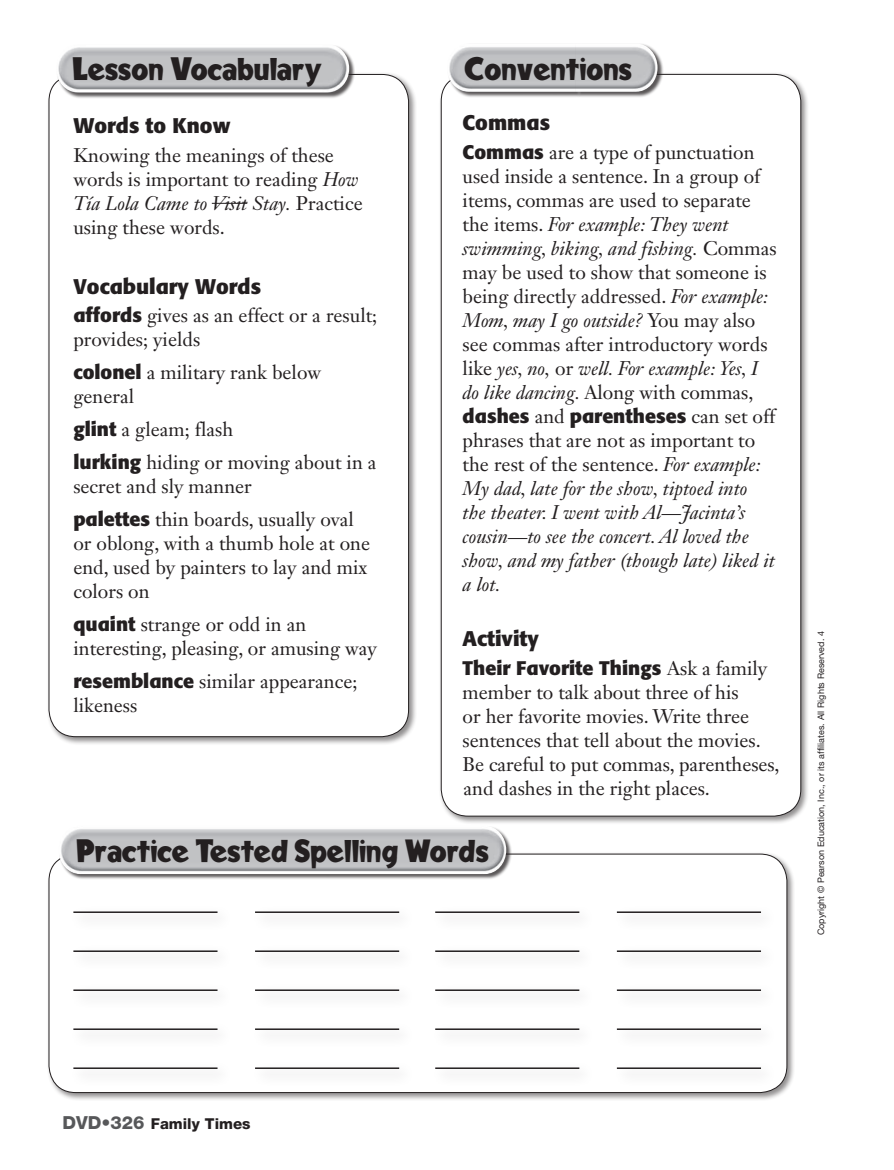
<style>
.page{position:relative;width:894px;height:1170px;background:#fff}
.page>*{position:absolute;margin:0;border:0;box-sizing:border-box;transform-origin:0 0}
.t1{font:30px "SF Cel Press";color:#231f20}
.t2{font:700 21px "SF Formata";color:#231f20}
.t3{font:19.5px/24px "Janson Text LT Std";color:#231f20}
.t4{font:800 15px "Helvetica Neue LT Std";color:#231f20}
.t5{font:9px "Helvetica Neue LT Std";color:#231f20}
.s1{font-style:italic}
.s2{font-family:"SF Formata";font-weight:700}
.s3{font-size:18px;color:#57585a}
</style>
<div class="page">
<div style="left:47px;top:852px;width:747px;height:249px;background:#231f20;opacity:.5"></div>
<div style="left:49px;top:854px;width:737px;height:239px;background:#fff;border-radius:27px"></div>
<div style="left:67px;top:905px;width:165px;height:25px;background:#fbfbfb"></div>
<hr style="left:73px;top:911px;width:144px;height:2px;background:#231f20">
<div style="left:249px;top:905px;width:164px;height:25px;background:#fbfbfb"></div>
<hr style="left:255px;top:911px;width:144px;height:2px;background:#231f20">
<div style="left:429px;top:905px;width:164px;height:25px;background:#fbfbfb"></div>
<hr style="left:435px;top:911px;width:144px;height:2px;background:#231f20">
<div style="left:610px;top:905px;width:165px;height:25px;background:#fbfbfb"></div>
<hr style="left:616px;top:911px;width:144px;height:2px;background:#231f20">
<div style="left:67px;top:944px;width:165px;height:25px;background:#fbfbfb"></div>
<hr style="left:73px;top:950px;width:144px;height:2px;background:#231f20">
<div style="left:249px;top:944px;width:164px;height:25px;background:#fbfbfb"></div>
<hr style="left:255px;top:950px;width:144px;height:2px;background:#231f20">
<div style="left:429px;top:944px;width:164px;height:25px;background:#fbfbfb"></div>
<hr style="left:435px;top:950px;width:144px;height:2px;background:#231f20">
<div style="left:610px;top:944px;width:165px;height:25px;background:#fbfbfb"></div>
<hr style="left:616px;top:950px;width:144px;height:2px;background:#231f20">
<div style="left:67px;top:983px;width:165px;height:25px;background:#fbfbfb"></div>
<hr style="left:73px;top:989px;width:144px;height:2px;background:#231f20">
<div style="left:249px;top:983px;width:164px;height:25px;background:#fbfbfb"></div>
<hr style="left:255px;top:989px;width:144px;height:2px;background:#231f20">
<div style="left:429px;top:983px;width:164px;height:25px;background:#fbfbfb"></div>
<hr style="left:435px;top:989px;width:144px;height:2px;background:#231f20">
<div style="left:610px;top:983px;width:165px;height:25px;background:#fbfbfb"></div>
<hr style="left:616px;top:989px;width:144px;height:2px;background:#231f20">
<div style="left:67px;top:1022px;width:165px;height:25px;background:#fbfbfb"></div>
<hr style="left:73px;top:1028px;width:144px;height:2px;background:#231f20">
<div style="left:249px;top:1022px;width:164px;height:25px;background:#fbfbfb"></div>
<hr style="left:255px;top:1028px;width:144px;height:2px;background:#231f20">
<div style="left:429px;top:1022px;width:164px;height:25px;background:#fbfbfb"></div>
<hr style="left:435px;top:1028px;width:144px;height:2px;background:#231f20">
<div style="left:610px;top:1022px;width:165px;height:25px;background:#fbfbfb"></div>
<hr style="left:616px;top:1028px;width:144px;height:2px;background:#231f20">
<div style="left:67px;top:1061px;width:165px;height:25px;background:#fbfbfb"></div>
<hr style="left:73px;top:1067px;width:144px;height:2px;background:#231f20">
<div style="left:249px;top:1061px;width:164px;height:25px;background:#fbfbfb"></div>
<hr style="left:255px;top:1067px;width:144px;height:2px;background:#231f20">
<div style="left:429px;top:1061px;width:164px;height:25px;background:#fbfbfb"></div>
<hr style="left:435px;top:1067px;width:144px;height:2px;background:#231f20">
<div style="left:610px;top:1061px;width:165px;height:25px;background:#fbfbfb"></div>
<hr style="left:616px;top:1067px;width:144px;height:2px;background:#231f20">
<div style="left:59px;top:826px;width:453px;height:54px;background:#231f20;opacity:.75"></div>
<img style="left:59px;top:826px;width:447px;height:48px">
<div style="left:438px;top:72px;width:370px;height:753px;background:#231f20;opacity:.5"></div>
<div style="left:441px;top:74px;width:359px;height:742px;background:#fff;border-radius:27px"></div>
<div style="left:47px;top:72px;width:369px;height:673px;background:#231f20;opacity:.5"></div>
<div style="left:49px;top:74px;width:359px;height:663px;background:#fff;border-radius:27px"></div>
<hr style="left:212px;top:203px;width:35px;height:1px;background:#231f20">
<div style="left:56px;top:45px;width:299px;height:54px;background:#231f20;opacity:.75"></div>
<img style="left:56px;top:45px;width:293px;height:48px">
<div style="left:446px;top:44px;width:135px;height:54px;background:#231f20;opacity:.75"></div>
<img style="left:447px;top:44px;width:128px;height:48px">
<div style="left:575px;top:44px;width:88px;height:54px;background:#231f20;opacity:.75"></div>
<p class="t1" style="left:72px;top:55px;width:251px">Lesson Vocabulary</p>
<p class="t1" style="left:464px;top:55px;width:169px">Conventions</p>
<p class="t2" style="left:73px;top:113px;width:158px">Words to Know</p>
<p class="t3" style="left:73px;top:143px;width:291px">Knowing the meanings of these words is important to reading <span class="s1">How<br>Tía Lola Came to Visit Stay.</span> Practice using these words.</p>
<p class="t2" style="left:73px;top:273px;width:189px">Vocabulary Words</p>
<p class="t3" style="left:73px;top:303px;width:305px"><span class="s2">affords</span> gives as an effect or a result; provides; yields</p>
<p class="t3" style="left:73px;top:360px;width:249px"><span class="s2">colonel</span> a military rank below general</p>
<p class="t3" style="left:73px;top:413px;width:304px;line-height:33px"><span class="s2">glint</span> a gleam; flash<br><span class="s2">lurking</span> hiding or moving about in a</p>
<p class="t3" style="left:73px;top:470px;width:282px;line-height:33px">secret and sly manner<br><span class="s2">palettes</span> thin boards, usually oval</p>
<p class="t3" style="left:73px;top:531px;width:298px">or oblong, with a thumb hole at one end, used by painters to lay and mix colors on</p>
<p class="t3" style="left:73px;top:612px;width:305px"><span class="s2">quaint</span> strange or odd in an interesting, pleasing, or amusing way</p>
<p class="t3" style="left:73px;top:669px;width:285px"><span class="s2">resemblance</span> similar appearance; likeness</p>
<p class="t2" style="left:462px;top:110px;width:89px">Commas</p>
<p class="t3" style="left:462px;top:140px;width:315px"><span class="s2">Commas</span> are a type of punctuation used inside a sentence. In a group of items, commas are used to separate the items. <span class="s1">For example: They went swimming, biking, and fishing.</span> Commas may be used to show that someone is being directly addressed. <span class="s1">For example:<br>Mom, may I go outside?</span> You may also see commas after introductory words like <span class="s1">yes, no,</span> or <span class="s1">well. For example: Yes, I do like dancing.</span> Along with commas, <span class="s2">dashes</span> and <span class="s2">parentheses</span> can set off phrases that are not as important to the rest of the sentence. <span class="s1">For example:<br>My dad, late for the show, tiptoed into<br>the theater. I went with Al—Jacinta’s cousin—to see the concert. Al loved the show, and my father (though late) liked it a lot.</span></p>
<p class="t2" style="left:462px;top:626px;width:78px">Activity</p>
<p class="t3" style="left:462px;top:656px;width:318px"><span class="s2">Their Favorite Things</span> Ask a family member to talk about three of his<br>or her favorite movies. Write three sentences that tell about the movies.<br>Be careful to put commas, parentheses, and dashes in the right places.</p>
<p class="t1" style="left:76px;top:837px;width:414px">Practice Tested Spelling Words</p>
<p class="t5" style="left:815px;top:935px;width:306px;rotate:-90deg">Copyright © Pearson Education, Inc., or its affiliates. All Rights Reserved. 4</p>
<p class="t4" style="left:62px;top:1115px;width:189px"><span class="s3">DVD•326</span> Family Times</p>
</div>
